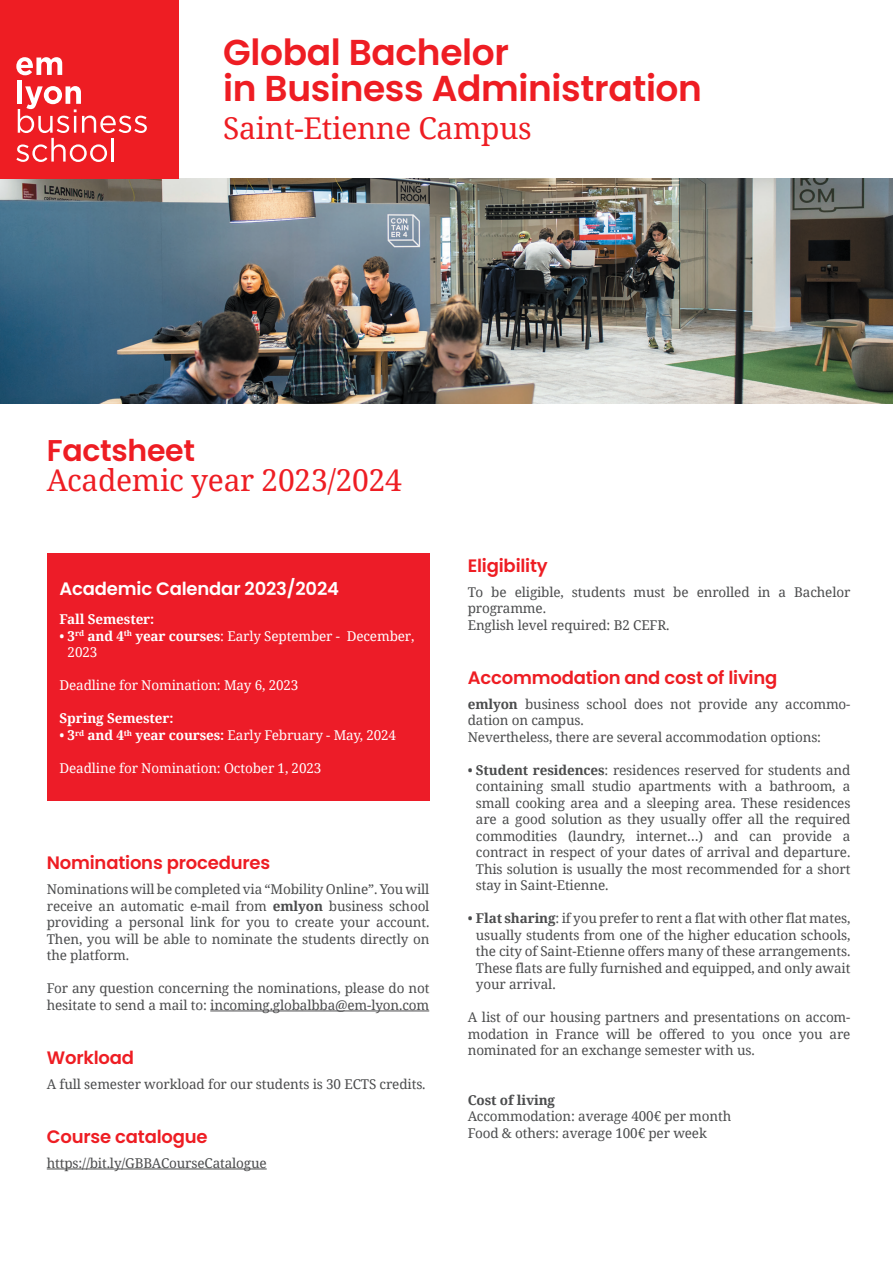
<style>
.page{position:relative;width:893px;height:1263px;background:#fff}
.page>*{position:absolute;margin:0;border:0;box-sizing:border-box;transform-origin:0 0}
.t1{font:600 36px/36px "Poppins";letter-spacing:-.01em;color:#ee1d23}
.t2{font:30px "Noto Serif";letter-spacing:-.01em;color:#ee1d23}
.t3{font:600 30px "Poppins";letter-spacing:-.01em;color:#ee1d23}
.t4{font:600 18px "Poppins";letter-spacing:-.01em;color:#ee1d23}
.t5{font:600 18px "Poppins";letter-spacing:-.01em;color:#fff}
.t6{font:13.5px/16.5px "Noto Serif";letter-spacing:-.01em;color:#4b4c4d;text-align:justify}
.t7{font:13.5px/16.5px "Noto Serif";letter-spacing:-.01em;color:#fff}
.t8{font:700 13.5px "Noto Serif";letter-spacing:-.01em;color:#fff}
.t9{font:700 13.5px "Noto Serif";letter-spacing:-.01em;color:#4b4c4d}
.s1{font-weight:700}
</style>
<div class="page">
<img style="left:0;top:179px;width:893px;height:225px">
<div style="left:0;top:0;width:179px;height:179px;background:#ee1d23"></div>
<svg style="left:16px;top:57px;width:46px;height:18px"></svg>
<div style="left:17px;top:80px;width:5px;height:24px;background:#fff"></div>
<svg style="left:16px;top:86px;width:131px;height:76px"></svg>
<hr style="left:112px;top:138px;width:2px;height:24px;background:#fff">
<div style="left:47px;top:553px;width:382px;height:248px;background:#ed1c28"></div>
<hr style="left:210px;top:1010px;width:219px;height:1px;background:#4b4c4d">
<hr style="left:47px;top:1168px;width:220px;height:1px;background:#4b4c4d">
<h1 class="t1" style="left:223px;top:34px;width:480px">Global Bachelor<br>in Business Administration</h1>
<h2 class="t2" style="left:223px;top:108px;width:310px">Saint-Etienne Campus</h2>
<h2 class="t3" style="left:47px;top:433px;width:150px">Factsheet</h2>
<h2 class="t2" style="left:47px;top:460px;width:357px">Academic year 2023/2024</h2>
<h3 class="t5" style="left:60px;top:578px;width:281px">Academic Calendar 2023/2024</h3>
<p class="t8" style="left:60px;top:610px;width:96px">Fall Semester:</p>
<p class="t7" style="left:68px;top:627px;width:348px;text-indent:-8px">• <span class="s1">3</span><sup>rd</sup> <span class="s1">and 4</span><sup>th</sup> <span class="s1">year courses</span>: Early September - December,<br>2023</p>
<p class="t7" style="left:60px;top:677px;width:240px">Deadline for Nomination: May 6, 2023</p>
<p class="t8" style="left:60px;top:709px;width:116px">Spring Semester:</p>
<p class="t7" style="left:60px;top:726px;width:338px">• <span class="s1">3</span><sup>rd</sup> <span class="s1">and 4</span><sup>th</sup> <span class="s1">year courses:</span> Early February - May, 2024</p>
<p class="t7" style="left:60px;top:759px;width:263px">Deadline for Nomination: October 1, 2023</p>
<h3 class="t4" style="left:47px;top:853px;width:225px">Nominations procedures</h3>
<p class="t6" style="left:47px;top:881px;width:384px">Nominations will be completed via “Mobility Online”. You will receive an automatic e-mail from <span class="s1">emlyon</span> business school providing a personal link for you to create your account.<br>Then, you will be able to nominate the students directly on the platform.</p>
<p class="t6" style="left:47px;top:980px;width:384px">For any question concerning the nominations, please do not hesitate to send a mail to: incoming.globalbba@em-lyon.com</p>
<h3 class="t4" style="left:47px;top:1047px;width:89px">Workload</h3>
<p class="t6" style="left:47px;top:1075px;width:380px">A full semester workload for our students is 30 ECTS credits.</p>
<h3 class="t4" style="left:47px;top:1126px;width:162px">Course catalogue</h3>
<p class="t6" style="left:47px;top:1154px;width:221px">https://bit.ly/GBBACourseCatalogue</p>
<h3 class="t4" style="left:468px;top:555px;width:82px">Eligibility</h3>
<p class="t6" style="left:468px;top:583px;width:384px;text-align:left">To be eligible, students must be enrolled in a Bachelor programme.<br>English level required: B2 CEFR.</p>
<h3 class="t4" style="left:468px;top:667px;width:311px">Accommodation and cost of living</h3>
<p class="t6" style="left:468px;top:695px;width:384px;text-align:left"><span class="s1">emlyon</span> business school does not provide any accommo&shy;dation on campus.<br>Nevertheless, there are several accommodation options:</p>
<p class="t6" style="left:476px;top:761px;width:376px;text-indent:-8px">• <span class="s1">Student residences</span>: residences reserved for students and containing small studio apartments with a bathroom, a small cooking area and a sleeping area. These residences are a good solution as they usually offer all the required commodities (laundry, internet…) and can provide a contract in respect of your dates of arrival and departure.<br>This solution is usually the most recommended for a short stay in Saint-Etienne.</p>
<p class="t6" style="left:476px;top:909px;width:376px;text-indent:-8px">• <span class="s1">Flat sharing</span>: if you prefer to rent a flat with other flat mates, usually students from one of the higher education schools, the city of Saint-Etienne offers many of these arrangements.<br>These flats are fully furnished and equipped, and only await your arrival.</p>
<p class="t6" style="left:468px;top:1008px;width:384px">A list of our housing partners and presentations on accom&shy;modation in France will be offered to you once you are nominated for an exchange semester with us.</p>
<p class="t9" style="left:468px;top:1090px;width:89px">Cost of living</p>
<p class="t6" style="left:468px;top:1107px;width:265px">Accommodation: average 400€ per month<br>Food &amp; others: average 100€ per week</p>
</div>
